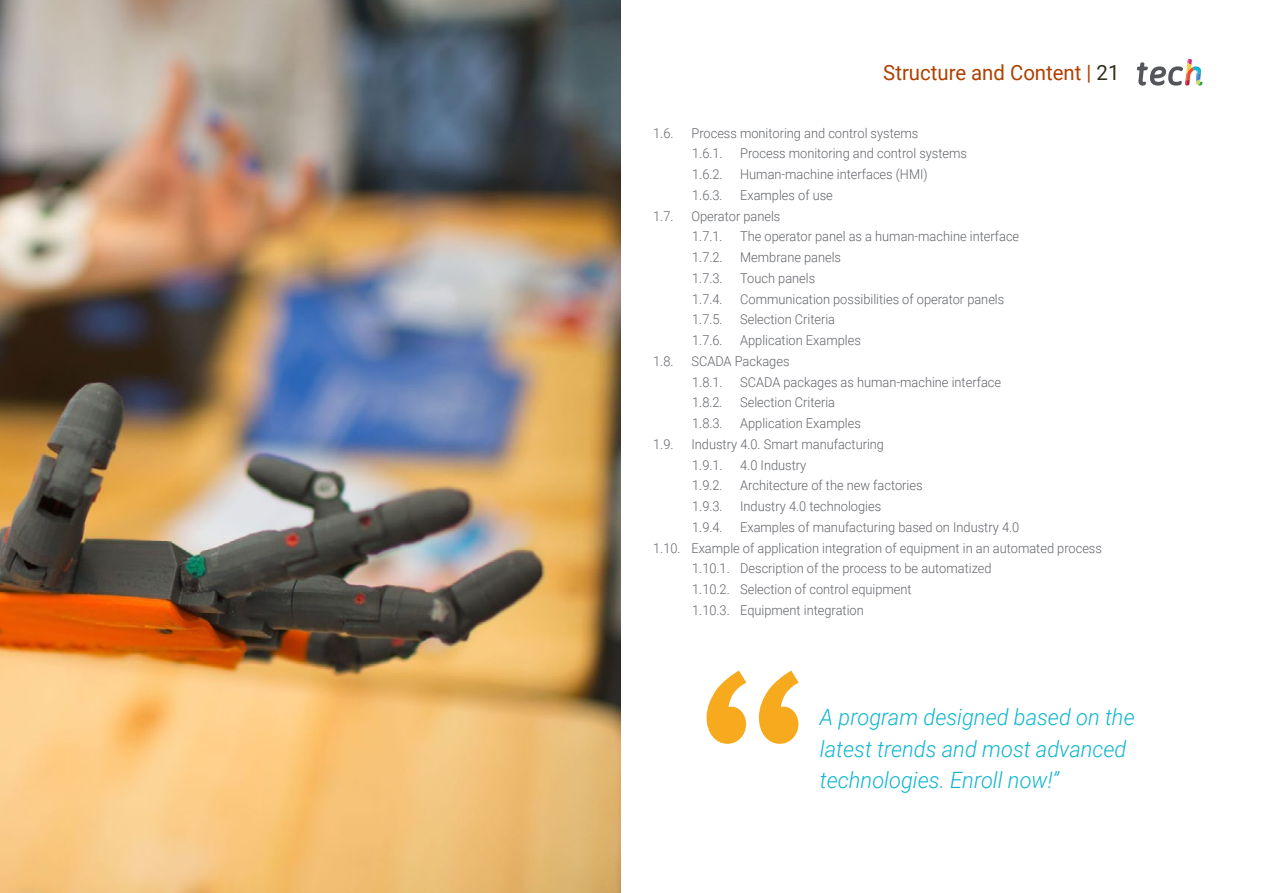
<style>
.page{position:relative;width:1263px;height:893px;background:#fff}
.page>*{position:absolute;margin:0;border:0;box-sizing:border-box;transform-origin:0 0}
.t1{font:italic 300 22.5px/31.5px "Roboto";color:#0fb6cf}
.t2{font:21px "Roboto";color:#ae4000}
.t3{font:300 13.5px/20.7px "Roboto";color:#61646a;scale:.95 1}
.s1{color:#312e20}
</style>
<div class="page">
<img style="left:0;top:0;width:621px;height:893px">
<svg style="left:706px;top:671px;width:93px;height:73px"></svg>
<svg style="left:1137px;top:59px;width:65px;height:27px"></svg>
<h2 class="t2" style="left:883px;top:57px;width:238px">Structure and Content | <span class="s1">21</span></h2>
<p class="t3" style="left:653px;top:122px;width:23px">1.6.</p>
<p class="t3" style="left:691px;top:122px;width:240px">Process monitoring and control systems<br>1.6.1.</p>
<p class="t3" style="left:740px;top:143px;width:240px">Process monitoring and control systems</p>
<p class="t3" style="left:692px;top:164px;width:34px">1.6.2.</p>
<p class="t3" style="left:740px;top:164px;width:199px">Human-machine interfaces (HMI)</p>
<p class="t3" style="left:692px;top:184px;width:34px">1.6.3.</p>
<p class="t3" style="left:740px;top:184px;width:99px">Examples of use</p>
<p class="t3" style="left:653px;top:205px;width:23px">1.7.</p>
<p class="t3" style="left:691px;top:205px;width:95px">Operator panels<br>1.7.1.</p>
<p class="t3" style="left:740px;top:226px;width:295px">The operator panel as a human-machine interface</p>
<p class="t3" style="left:692px;top:247px;width:34px">1.7.2.</p>
<p class="t3" style="left:740px;top:247px;width:108px">Membrane panels</p>
<p class="t3" style="left:692px;top:267px;width:34px">1.7.3.</p>
<p class="t3" style="left:740px;top:267px;width:80px">Touch panels</p>
<p class="t3" style="left:692px;top:288px;width:34px">1.7.4.</p>
<p class="t3" style="left:740px;top:288px;width:280px">Communication possibilities of operator panels</p>
<p class="t3" style="left:692px;top:309px;width:34px">1.7.5.</p>
<p class="t3" style="left:740px;top:309px;width:101px">Selection Criteria</p>
<p class="t3" style="left:692px;top:330px;width:34px">1.7.6.</p>
<p class="t3" style="left:740px;top:330px;width:128px">Application Examples</p>
<p class="t3" style="left:653px;top:350px;width:23px">1.8.</p>
<p class="t3" style="left:691px;top:350px;width:105px">SCADA Packages<br>1.8.1.</p>
<p class="t3" style="left:740px;top:371px;width:276px">SCADA packages as human-machine interface</p>
<p class="t3" style="left:692px;top:392px;width:34px">1.8.2.</p>
<p class="t3" style="left:740px;top:392px;width:101px">Selection Criteria</p>
<p class="t3" style="left:692px;top:413px;width:34px">1.8.3.</p>
<p class="t3" style="left:740px;top:413px;width:128px">Application Examples</p>
<p class="t3" style="left:653px;top:433px;width:23px">1.9.</p>
<p class="t3" style="left:691px;top:433px;width:204px">Industry 4.0. Smart manufacturing<br>1.9.1.</p>
<p class="t3" style="left:740px;top:454px;width:71px">4.0 Industry</p>
<p class="t3" style="left:692px;top:475px;width:34px">1.9.2.</p>
<p class="t3" style="left:740px;top:475px;width:193px">Architecture of the new factories</p>
<p class="t3" style="left:692px;top:496px;width:34px">1.9.3.</p>
<p class="t3" style="left:740px;top:496px;width:150px">Industry 4.0 technologies</p>
<p class="t3" style="left:692px;top:516px;width:34px">1.9.4.</p>
<p class="t3" style="left:740px;top:516px;width:295px">Examples of manufacturing based on Industry 4.0</p>
<p class="t3" style="left:653px;top:537px;width:474px">1.10. Example of application integration of equipment in an automated process</p>
<p class="t3" style="left:692px;top:558px;width:317px">1.10.1. Description of the process to be automatized</p>
<p class="t3" style="left:692px;top:579px;width:233px">1.10.2. Selection of control equipment</p>
<p class="t3" style="left:692px;top:599px;width:182px">1.10.3. Equipment integration</p>
<h1 class="t1" style="left:820px;top:700px;width:316px">A program designed based on the latest trends and most advanced technologies. Enroll now!”</h1>
</div>
